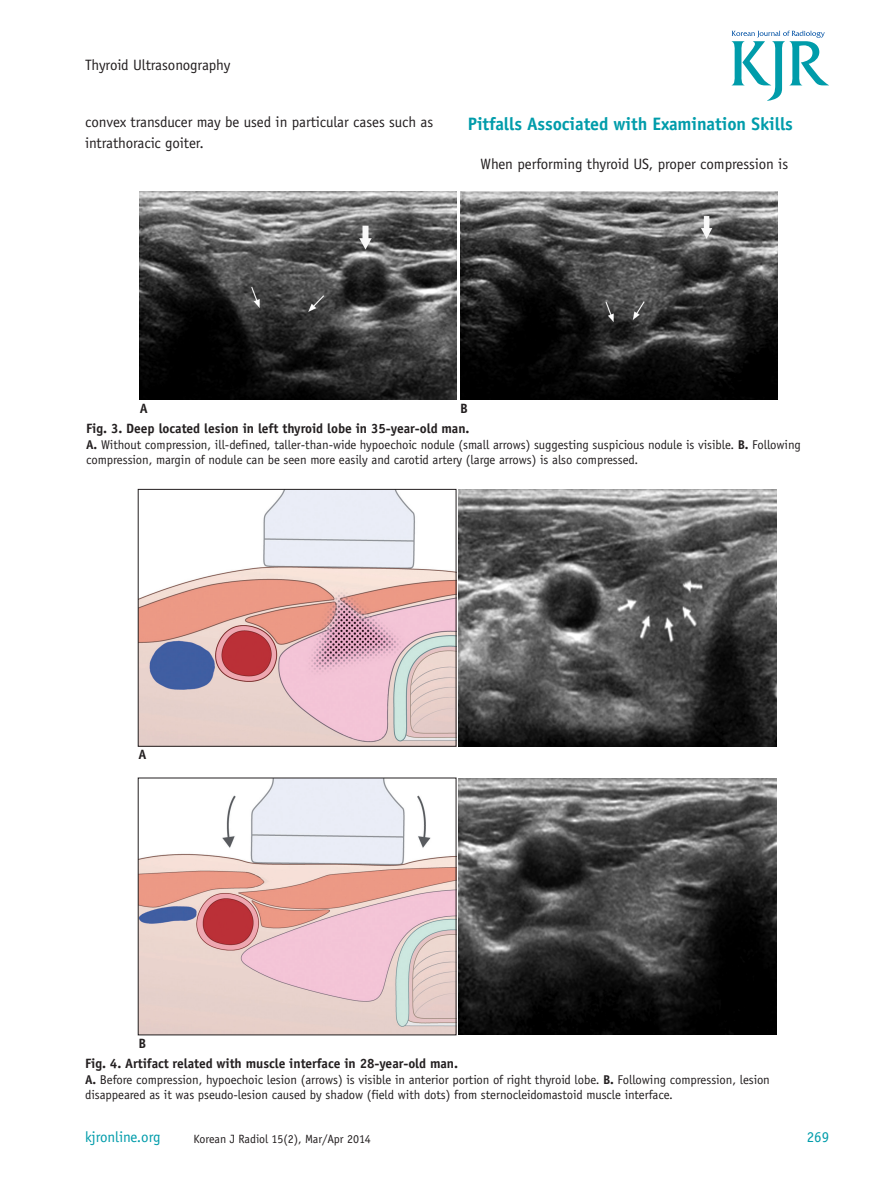
<style>
.page{position:relative;width:893px;height:1191px;background:#fff}
.page>*{position:absolute;margin:0;border:0;box-sizing:border-box;transform-origin:0 0}
.t1{font:700 18px "Officina Sans Std";letter-spacing:-.005em;color:#009caa}
.t2{font:15px/21px "Officina Sans Std";letter-spacing:-.005em;color:#231f20}
.t3{font:15px "Officina Sans Std";letter-spacing:-.005em;color:#009caa}
.t4{font:700 13.5px "Officina Sans Std";letter-spacing:-.005em;color:#231f20}
.t5{font:12.75px/15.3px "Officina Sans Std";letter-spacing:-.005em;color:#231f20}
.t6{font:12px "Officina Sans Std";letter-spacing:-.005em;color:#231f20}
.s1{font-weight:700}
</style>
<div class="page">
<svg style="left:732px;top:31px;width:97px;height:70px"></svg>
<img style="left:139px;top:191px;width:317px;height:209px">
<img style="left:460px;top:191px;width:317px;height:209px">
<img style="left:140px;top:491px;width:314px;height:253px">
<div style="left:138px;top:489px;width:318px;height:257px;border:1px solid #231f20"></div>
<img style="left:140px;top:779px;width:314px;height:254px">
<img style="left:458px;top:489px;width:318px;height:257px">
<img style="left:458px;top:778px;width:318px;height:257px">
<p class="t2" style="left:85px;top:54px;width:147px">Thyroid Ultrasonography</p>
<p class="t2" style="left:85px;top:112px;width:350px">convex transducer may be used in particular cases such as intrathoracic goiter.</p>
<h1 class="t1" style="left:468px;top:112px;width:327px">Pitfalls Associated with Examination Skills</h1>
<p class="t2" style="left:480px;top:154px;width:309px">When performing thyroid US, proper compression is</p>
<p class="t4" style="left:140px;top:400px;width:10px">A</p>
<p class="t4" style="left:460px;top:400px;width:9px">B</p>
<p class="t4" style="left:86px;top:420px;width:385px">Fig. 3. Deep located lesion in left thyroid lobe in 35-year-old man.</p>
<p class="t5" style="left:86px;top:437px;width:716px"><span class="s1">A.</span> Without compression, ill-defined, taller-than-wide hypoechoic nodule (small arrows) suggesting suspicious nodule is visible. <span class="s1">B.</span> Following compression, margin of nodule can be seen more easily and carotid artery (large arrows) is also compressed.</p>
<p class="t4" style="left:139px;top:746px;width:10px">A</p>
<p class="t4" style="left:139px;top:1034px;width:9px">B</p>
<p class="t4" style="left:85px;top:1055px;width:375px">Fig. 4. Artifact related with muscle interface in 28-year-old man.</p>
<p class="t5" style="left:85px;top:1071px;width:686px"><span class="s1">A.</span> Before compression, hypoechoic lesion (arrows) is visible in anterior portion of right thyroid lobe. <span class="s1">B.</span> Following compression, lesion disappeared as it was pseudo-lesion caused by shadow (field with dots) from sternocleidomastoid muscle interface.</p>
<p class="t3" style="left:85px;top:1128px;width:77px">kjronline.org</p>
<p class="t6" style="left:194px;top:1132px;width:179px">Korean J Radiol 15(2), Mar/Apr 2014</p>
<p class="t3" style="left:807px;top:1128px;width:24px">269</p>
</div>
